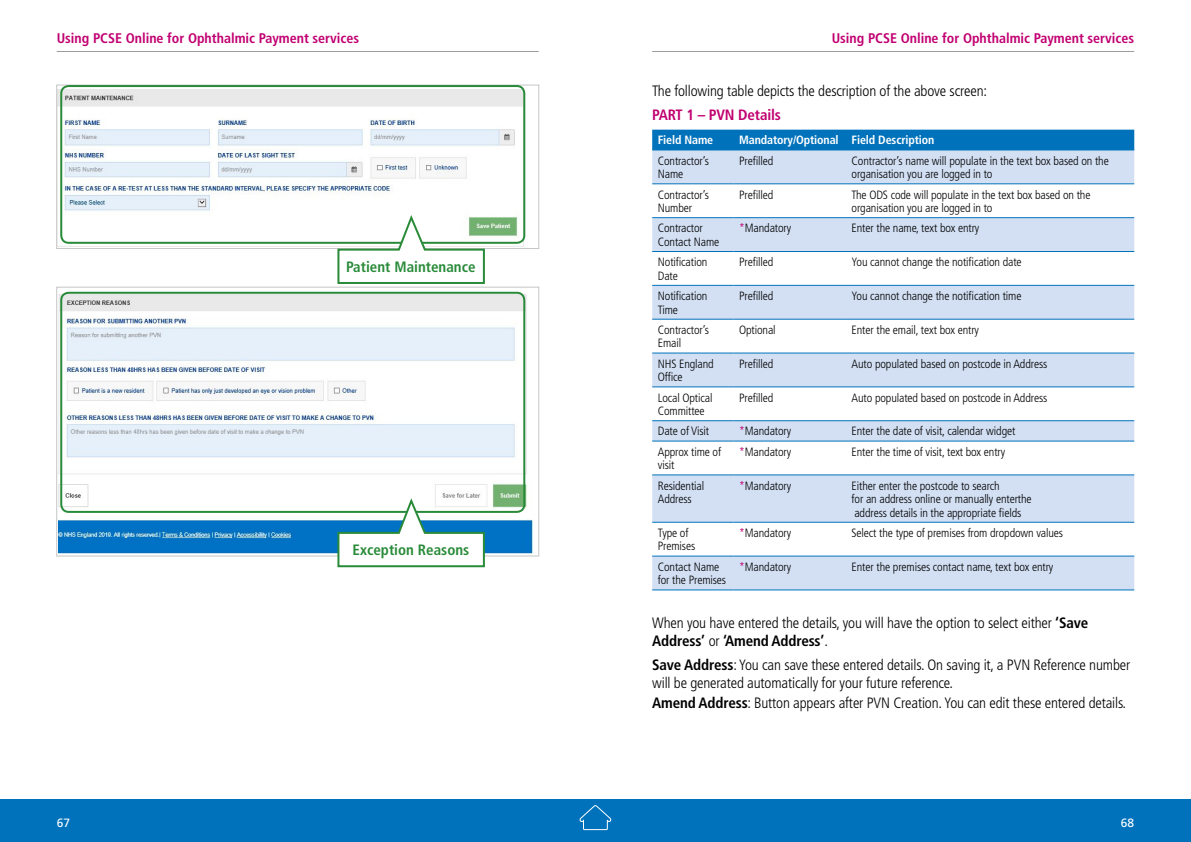
<style>
.page{position:relative;width:1191px;height:842px;background:#fff}
.page>*{position:absolute;margin:0;border:0;box-sizing:border-box;transform-origin:0 0}
.Body_Text{font:300 condensed 15px/18px "Frutiger LT";letter-spacing:-.01em;color:#000}
.Body_Text-2{font:700 condensed 15px "Frutiger LT";color:#298b39}
.Body_Text-3{font:700 condensed 15px "Frutiger LT";letter-spacing:-.01em;color:#c10071}
.t1{font:700 condensed 14px "Frutiger LT";color:#c10071}
.Table_Text{font:300 condensed 12px/13.5px "Frutiger LT";letter-spacing:-.01em;color:#000}
.Table_Heads{font:700 condensed 12px "Frutiger LT";letter-spacing:-.01em;color:#fff}
.t2{font:12px "Frutiger LT";color:#fff}
.s1{color:#c10071}
.s2{font-weight:700}
</style>
<div class="page">
<div style="left:0;top:799px;width:1191px;height:43px;background:#0072bb"></div>
<svg style="left:579px;top:805px;width:33px;height:26px"></svg>
<hr style="left:652px;top:51px;width:482px;height:1px;background:#9d9d9c">
<hr style="left:57px;top:51px;width:482px;height:1px;background:#9d9d9c">
<img style="left:58px;top:87px;width:468px;height:160px">
<img style="left:59px;top:291px;width:474px;height:263px">
<div style="left:56px;top:287px;width:483px;height:269px;border:1px solid #c6c6c6"></div>
<div style="left:60px;top:85px;width:465px;height:159px;border:2px solid #298b39;border-radius:8px"></div>
<div style="left:60px;top:292px;width:465px;height:221px;border:2px solid #298b39;border-radius:8px"></div>
<svg style="left:336px;top:496px;width:150px;height:72px"></svg>
<svg style="left:336px;top:212px;width:150px;height:72px"></svg>
<div style="left:652px;top:130px;width:482px;height:20px;background:#0072bb"></div>
<div style="left:652px;top:151px;width:482px;height:439px;background:#d3e0f4"></div>
<svg style="left:652px;top:185px;width:482px;height:371px"></svg>
<hr style="left:652px;top:285px;width:81px;height:1px;background:#0072bb">
<hr style="left:733px;top:285px;width:113px;height:1px;background:#0072bb">
<hr style="left:846px;top:285px;width:288px;height:1px;background:#0072bb">
<hr style="left:652px;top:319px;width:81px;height:1px;background:#0072bb">
<hr style="left:733px;top:319px;width:113px;height:1px;background:#0072bb">
<hr style="left:846px;top:319px;width:288px;height:1px;background:#0072bb">
<hr style="left:652px;top:353px;width:81px;height:1px;background:#0072bb">
<hr style="left:733px;top:353px;width:113px;height:1px;background:#0072bb">
<hr style="left:846px;top:353px;width:288px;height:1px;background:#0072bb">
<hr style="left:652px;top:387px;width:81px;height:1px;background:#0072bb">
<hr style="left:733px;top:387px;width:113px;height:1px;background:#0072bb">
<hr style="left:846px;top:387px;width:288px;height:1px;background:#0072bb">
<hr style="left:652px;top:420px;width:81px;height:1px;background:#0072bb">
<hr style="left:733px;top:420px;width:113px;height:1px;background:#0072bb">
<hr style="left:846px;top:420px;width:288px;height:1px;background:#0072bb">
<hr style="left:652px;top:441px;width:81px;height:1px;background:#0072bb">
<hr style="left:733px;top:441px;width:113px;height:1px;background:#0072bb">
<hr style="left:846px;top:441px;width:288px;height:1px;background:#0072bb">
<hr style="left:652px;top:475px;width:81px;height:1px;background:#0072bb">
<hr style="left:733px;top:475px;width:113px;height:1px;background:#0072bb">
<hr style="left:846px;top:475px;width:288px;height:1px;background:#0072bb">
<hr style="left:652px;top:522px;width:81px;height:1px;background:#0072bb">
<hr style="left:733px;top:522px;width:113px;height:1px;background:#0072bb">
<hr style="left:846px;top:522px;width:288px;height:1px;background:#0072bb">
<hr style="left:652px;top:556px;width:81px;height:1px;background:#0072bb">
<hr style="left:733px;top:556px;width:113px;height:1px;background:#0072bb">
<hr style="left:846px;top:556px;width:288px;height:1px;background:#0072bb">
<hr style="left:652px;top:590px;width:81px;height:1px;background:#0072bb">
<hr style="left:733px;top:590px;width:113px;height:1px;background:#0072bb">
<hr style="left:846px;top:590px;width:288px;height:1px;background:#0072bb">
<hr style="left:652px;top:251px;width:81px;height:1px;background:#0072bb">
<hr style="left:733px;top:251px;width:113px;height:1px;background:#0072bb">
<hr style="left:846px;top:251px;width:288px;height:1px;background:#0072bb">
<hr style="left:652px;top:150px;width:81px;height:1px;background:#0072bb">
<hr style="left:733px;top:150px;width:113px;height:1px;background:#0072bb">
<hr style="left:846px;top:150px;width:288px;height:1px;background:#0072bb">
<hr style="left:652px;top:184px;width:81px;height:1px;background:#0072bb">
<hr style="left:733px;top:184px;width:113px;height:1px;background:#0072bb">
<hr style="left:846px;top:184px;width:288px;height:1px;background:#0072bb">
<hr style="left:652px;top:217px;width:81px;height:1px;background:#0072bb">
<hr style="left:733px;top:217px;width:113px;height:1px;background:#0072bb">
<hr style="left:846px;top:217px;width:288px;height:1px;background:#0072bb">
<p class="t1" style="left:57px;top:30px;width:304px">Using PCSE Online for Ophthalmic Payment services</p>
<p class="Body_Text-2" style="left:346px;top:258px;width:131px">Patient Maintenance</p>
<p class="t2" style="left:57px;top:816px;width:15px">67</p>
<p class="Body_Text-2" style="left:352px;top:541px;width:118px">Exception Reasons</p>
<p class="t1" style="left:831px;top:30px;width:304px">Using PCSE Online for Ophthalmic Payment services</p>
<p class="Body_Text" style="left:652px;top:82px;width:336px">The following table depicts the description of the above screen:</p>
<p class="Body_Text-3" style="left:652px;top:106px;width:130px">PART 1 – PVN Details</p>
<p class="Table_Heads" style="left:658px;top:133px;width:57px">Field Name</p>
<p class="Table_Heads" style="left:739px;top:133px;width:101px">Mandatory/Optional</p>
<p class="Table_Heads" style="left:851px;top:133px;width:84px">Field Description</p>
<p class="Table_Text" style="left:658px;top:154px;width:53px">Contractor’s<br>Name</p>
<p class="Table_Text" style="left:739px;top:154px;width:36px">Prefilled</p>
<p class="Table_Text" style="left:851px;top:154px;width:259px">Contractor’s name will populate in the text box based on the organisation you are logged in to</p>
<p class="Table_Text" style="left:658px;top:188px;width:53px">Contractor’s<br>Number</p>
<p class="Table_Text" style="left:739px;top:188px;width:36px">Prefilled</p>
<p class="Table_Text" style="left:851px;top:188px;width:240px">The ODS code will populate in the text box based on the organisation you are logged in to</p>
<p class="Table_Text" style="left:658px;top:222px;width:63px">Contractor<br>Contact Name</p>
<p class="Table_Text" style="left:739px;top:222px;width:54px"><span class="s1">*</span>Mandatory</p>
<p class="Table_Text" style="left:851px;top:222px;width:129px">Enter the name, text box entry</p>
<p class="Table_Text" style="left:658px;top:255px;width:51px">Notification<br>Date</p>
<p class="Table_Text" style="left:739px;top:255px;width:36px">Prefilled</p>
<p class="Table_Text" style="left:851px;top:255px;width:172px">You cannot change the notification date</p>
<p class="Table_Text" style="left:658px;top:289px;width:51px">Notification<br>Time</p>
<p class="Table_Text" style="left:739px;top:289px;width:36px">Prefilled</p>
<p class="Table_Text" style="left:851px;top:289px;width:171px">You cannot change the notification time</p>
<p class="Table_Text" style="left:658px;top:323px;width:53px">Contractor’s<br>Email</p>
<p class="Table_Text" style="left:739px;top:323px;width:38px">Optional</p>
<p class="Table_Text" style="left:851px;top:323px;width:129px">Enter the email, text box entry</p>
<p class="Table_Text" style="left:658px;top:357px;width:57px">NHS England<br>Office</p>
<p class="Table_Text" style="left:739px;top:357px;width:36px">Prefilled</p>
<p class="Table_Text" style="left:851px;top:357px;width:197px">Auto populated based on postcode in Address</p>
<p class="Table_Text" style="left:658px;top:391px;width:56px">Local Optical</p>
<p class="Table_Text" style="left:658px;top:404px;width:48px">Committee</p>
<p class="Table_Text" style="left:739px;top:391px;width:36px">Prefilled</p>
<p class="Table_Text" style="left:851px;top:391px;width:197px">Auto populated based on postcode in Address</p>
<p class="Table_Text" style="left:658px;top:425px;width:53px">Date of Visit</p>
<p class="Table_Text" style="left:739px;top:425px;width:54px"><span class="s1">*</span>Mandatory</p>
<p class="Table_Text" style="left:851px;top:425px;width:165px">Enter the date of visit, calendar widget</p>
<p class="Table_Text" style="left:658px;top:445px;width:65px">Approx time of visit</p>
<p class="Table_Text" style="left:739px;top:445px;width:54px"><span class="s1">*</span>Mandatory</p>
<p class="Table_Text" style="left:851px;top:445px;width:155px">Enter the time of visit, text box entry</p>
<p class="Table_Text" style="left:658px;top:479px;width:48px">Residential<br>Address</p>
<p class="Table_Text" style="left:739px;top:479px;width:54px"><span class="s1">*</span>Mandatory</p>
<p class="Table_Text" style="left:851px;top:479px;width:150px">Either enter the postcode to search</p>
<p class="Table_Text" style="left:851px;top:492px;width:181px">for an address online or manually enterthe</p>
<p class="Table_Text" style="left:854px;top:506px;width:168px">address details in the appropriate fields</p>
<p class="Table_Text" style="left:658px;top:526px;width:39px">Type of<br>Premises</p>
<p class="Table_Text" style="left:739px;top:526px;width:54px"><span class="s1">*</span>Mandatory</p>
<p class="Table_Text" style="left:851px;top:526px;width:213px">Select the type of premises from dropdown values</p>
<p class="Table_Text" style="left:658px;top:560px;width:70px">Contact Name for the Premises</p>
<p class="Table_Text" style="left:739px;top:560px;width:54px"><span class="s1">*</span>Mandatory</p>
<p class="Table_Text" style="left:851px;top:560px;width:203px">Enter the premises contact name, text box entry</p>
<p class="Body_Text" style="left:652px;top:614px;width:437px">When you have entered the details, you will have the option to select either <span class="s2">‘Save<br>Address’</span> or <span class="s2">‘Amend Address’</span>.</p>
<p class="Body_Text" style="left:652px;top:655px;width:479px"><span class="s2">Save Address</span>: You can save these entered details. On saving it, a PVN Reference number will be generated automatically for your future reference.</p>
<p class="Body_Text" style="left:652px;top:694px;width:475px"><span class="s2">Amend Address</span>: Button appears after PVN Creation. You can edit these entered details.</p>
<p class="t2" style="left:1121px;top:816px;width:15px">68</p>
</div>
